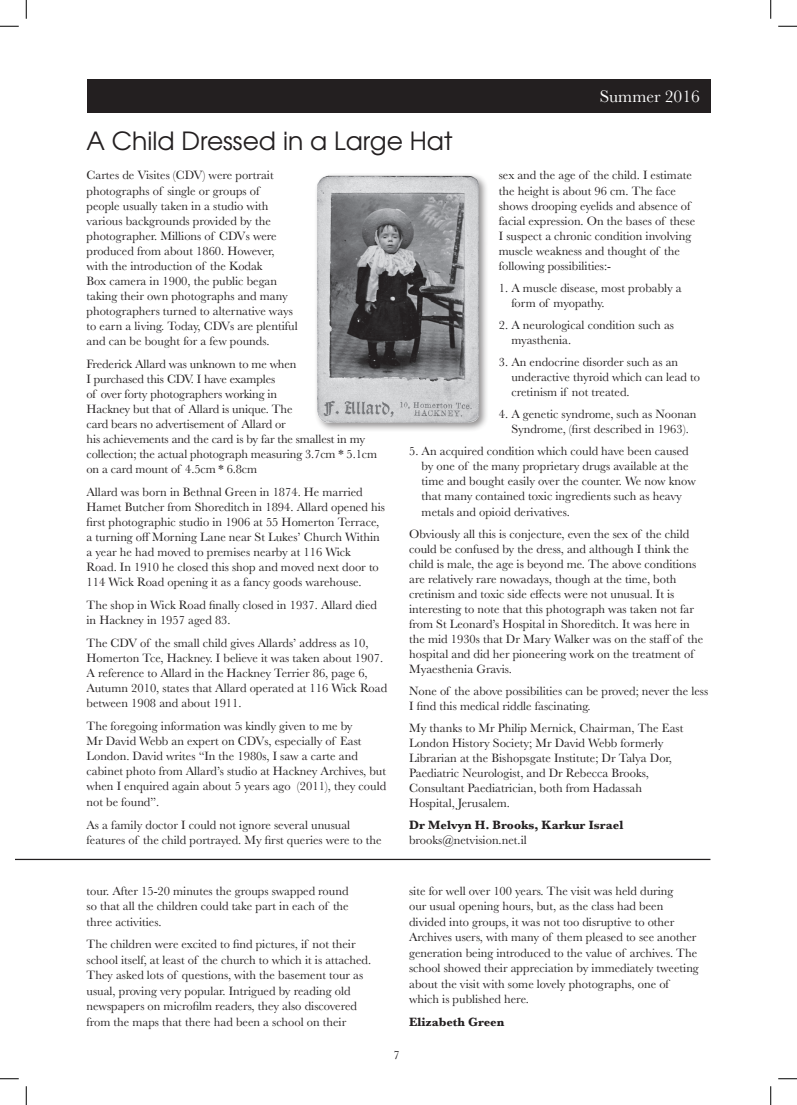
<style>
.page{position:relative;width:797px;height:1105px;background:#fff}
.page>*{position:absolute;margin:0;border:0;box-sizing:border-box;transform-origin:0 0}
.title_span{font:25px "Te X Gyre Adventor";color:#231f20}
.t1{font:17.5px "Baskerville";color:#fff}
.t2{font:12.5px/15px "Baskerville";color:#231f20}
.t3{font:700 12.5px/15px "Baskerville";color:#231f20}
.s1{font-weight:400}
</style>
<div class="page">
<div style="left:86px;top:79px;width:624px;height:34px;background:#231f20"></div>
<hr style="left:16px;top:859px;width:694px;height:1px;background:#231f20">
<div style="left:313px;top:173px;width:175px;height:259px;background:#231f20;opacity:.5"></div>
<img style="left:316px;top:174px;width:165px;height:251px">
<svg style="left:0;top:25px;width:19px;height:2px"></svg>
<svg style="left:778px;top:25px;width:19px;height:2px"></svg>
<svg style="left:0;top:1078px;width:19px;height:1px"></svg>
<svg style="left:778px;top:1078px;width:19px;height:1px"></svg>
<svg style="left:25px;top:0;width:2px;height:19px"></svg>
<svg style="left:25px;top:1086px;width:2px;height:19px"></svg>
<svg style="left:770px;top:0;width:1px;height:19px"></svg>
<svg style="left:770px;top:1086px;width:1px;height:19px"></svg>
<h2 class="t1" style="left:599px;top:85px;width:102px">Summer 2016</h2>
<p class="title_span" style="left:86px;top:121px;width:367px">A Child Dressed in a Large Hat</p>
<p class="t2" style="left:86px;top:168px;width:213px">Cartes de Visites (CDV) were portrait photographs of single or groups of<br>people usually taken in a studio with various backgrounds provided by the photographer. Millions of CDVs were produced from about 1860. However, with the introduction of the Kodak<br>Box camera in 1900, the public began taking their own photographs and many photographers turned to alternative ways to earn a living. Today, CDVs are plentiful and can be bought for a few pounds.</p>
<p class="t2" style="left:86px;top:356px;width:292px">Frederick Allard was unknown to me when<br>I purchased this CDV. I have examples<br>of over forty photographers working in<br>Hackney but that of Allard is unique. The<br>card bears no advertisement of Allard or<br>his achievements and the card is by far the smallest in my collection; the actual photograph measuring 3.7cm * 5.1cm on a card mount of 4.5cm * 6.8cm</p>
<p class="t2" style="left:86px;top:485px;width:300px">Allard was born in Bethnal Green in 1874. He married Hamet Butcher from Shoreditch in 1894. Allard opened his first photographic studio in 1906 at 55 Homerton Terrace, a turning off Morning Lane near St Lukes’ Church Within a year he had moved to premises nearby at 116 Wick<br>Road. In 1910 he closed this shop and moved next door to 114 Wick Road opening it as a fancy goods warehouse.</p>
<p class="t2" style="left:86px;top:598px;width:292px">The shop in Wick Road finally closed in 1937. Allard died in Hackney in 1957 aged 83.</p>
<p class="t2" style="left:86px;top:636px;width:302px">The CDV of the small child gives Allards’ address as 10, Homerton Tce, Hackney. I believe it was taken about 1907.<br>A reference to Allard in the Hackney Terrier 86, page 6, Autumn 2010, states that Allard operated at 116 Wick Road between 1908 and about 1911.</p>
<p class="t2" style="left:86px;top:719px;width:301px">The foregoing information was kindly given to me by<br>Mr David Webb an expert on CDVs, especially of East London. David writes “In the 1980s, I saw a carte and cabinet photo from Allard’s studio at Hackney Archives, but when I enquired again about 5 years ago (2011), they could not be found”.</p>
<p class="t2" style="left:86px;top:817px;width:296px">As a family doctor I could not ignore several unusual features of the child portrayed. My first queries were to the</p>
<p class="t2" style="left:499px;top:168px;width:198px">sex and the age of the child. I estimate the height is about 96 cm. The face shows drooping eyelids and absence of facial expression. On the bases of these I suspect a chronic condition involving muscle weakness and thought of the following possibilities:-</p>
<p class="t2" style="left:511px;top:280px;width:172px;text-indent:-12px">1. A muscle disease, most probably a form of myopathy.</p>
<p class="t2" style="left:511px;top:318px;width:164px;text-indent:-12px">2. A neurological condition such as myasthenia.</p>
<p class="t2" style="left:511px;top:355px;width:190px;text-indent:-12px">3. An endocrine disorder such as an underactive thyroid which can lead to cretinism if not treated.</p>
<p class="t2" style="left:499px;top:407px;width:199px;text-align:center">4. A genetic syndrome, such as Noonan<br>Syndrome, (first described in 1963).</p>
<p class="t2" style="left:421px;top:444px;width:276px;text-indent:-12px">5. An acquired condition which could have been caused by one of the many proprietary drugs available at the time and bought easily over the counter. We now know that many contained toxic ingredients such as heavy metals and opioid derivatives.</p>
<p class="t2" style="left:409px;top:526px;width:295px">Obviously all this is conjecture, even the sex of the child could be confused by the dress, and although I think the child is male, the age is beyond me. The above conditions are relatively rare nowadays, though at the time, both cretinism and toxic side effects were not unusual. It is interesting to note that this photograph was taken not far from St Leonard’s Hospital in Shoreditch. It was here in the mid 1930s that Dr Mary Walker was on the staff of the hospital and did her pioneering work on the treatment of Myaesthenia Gravis.</p>
<p class="t2" style="left:409px;top:684px;width:301px">None of the above possibilities can be proved; never the less<br>I find this medical riddle fascinating.</p>
<p class="t2" style="left:409px;top:721px;width:276px">My thanks to Mr Philip Mernick, Chairman, The East London History Society; Mr David Webb formerly Librarian at the Bishopsgate Institute; Dr Talya Dor, Paediatric Neurologist, and Dr Rebecca Brooks, Consultant Paediatrician, both from Hadassah Hospital, Jerusalem.</p>
<p class="t3" style="left:409px;top:818px;width:216px">Dr Melvyn H. Brooks, Karkur Israel <span class="s1">brooks@netvision.net.il</span></p>
<p class="t2" style="left:86px;top:883px;width:264px;line-height:15.5px;text-align:justify">tour. After 15-20 minutes the groups swapped round so that all the children could take part in each of the three activities.</p>
<p class="t2" style="left:86px;top:936px;width:286px;line-height:15.5px">The children were excited to find pictures, if not their school itself, at least of the church to which it is attached.<br>They asked lots of questions, with the basement tour as usual, proving very popular. Intrigued by reading old newspapers on microfilm readers, they also discovered from the maps that there had been a school on their</p>
<p class="t2" style="left:393px;top:1047px;width:8px">7</p>
<p class="t2" style="left:409px;top:883px;width:291px;line-height:15.5px">site for well over 100 years. The visit was held during<br>our usual opening hours, but, as the class had been divided into groups, it was not too disruptive to other Archives users, with many of them pleased to see another generation being introduced to the value of archives. The school showed their appreciation by immediately tweeting about the visit with some lovely photographs, one of which is published here.</p>
<p class="t3" style="left:409px;top:1014px;width:97px">Elizabeth Green</p>
</div>
